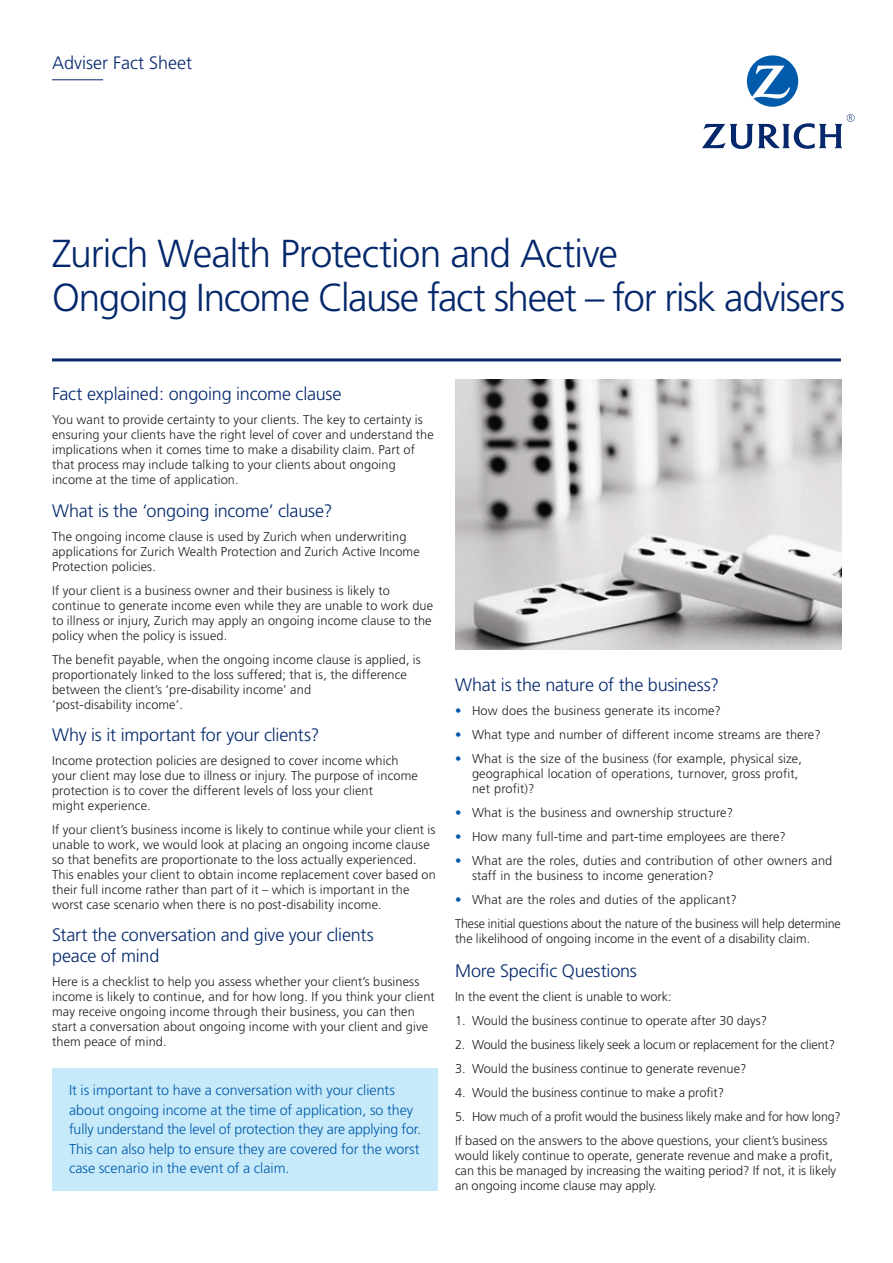
<style>
.page{position:relative;width:893px;height:1263px;background:#fff}
.page>*{position:absolute;margin:0;border:0;box-sizing:border-box;transform-origin:0 0}
.t1{font:300 39px/43.5px "Frutiger";letter-spacing:-.03em;color:#04286b}
.t2{font:300 18px/21px "Frutiger";letter-spacing:-.01em;color:#04286b}
.t3{font:300 14.25px/19.5px "Frutiger";color:#015aaa}
.t4{font:300 12.75px/15px "Frutiger";letter-spacing:.01em;color:#231f20}
.t5{font:300 12.75px/24px "Frutiger";letter-spacing:-.01em;color:#231f20}
.s1{color:#015aaa}
</style>
<div class="page">
<hr style="left:52px;top:79px;width:51px;height:1px;background:#04286b">
<div style="left:52px;top:1068px;width:386px;height:122px;background:#c6eafa"></div>
<hr style="left:52px;top:358px;width:789px;height:3px;background:#04286b">
<img style="left:455px;top:379px;width:387px;height:270px">
<svg style="left:747px;top:55px;width:51px;height:52px"></svg>
<svg style="left:702px;top:114px;width:152px;height:35px"></svg>
<h2 class="t2" style="left:52px;top:52px;width:141px">Adviser Fact Sheet</h2>
<h1 class="t1" style="left:52px;top:233px;width:794px">Zurich Wealth Protection and Active<br>Ongoing Income Clause fact sheet – for risk advisers</h1>
<h2 class="t2" style="left:52px;top:384px;width:291px">Fact explained: ongoing income clause</h2>
<p class="t4" style="left:52px;top:413px;width:383px">You want to provide certainty to your clients. The key to certainty is ensuring your clients have the right level of cover and understand the implications when it comes time to make a disability claim. Part of that process may include talking to your clients about ongoing income at the time of application.</p>
<h2 class="t2" style="left:52px;top:500px;width:282px">What is the ‘ongoing income’ clause?</h2>
<p class="t4" style="left:52px;top:529px;width:369px">The ongoing income clause is used by Zurich when underwriting applications for Zurich Wealth Protection and Zurich Active Income<br>Protection policies.</p>
<p class="t4" style="left:52px;top:583px;width:383px">If your client is a business owner and their business is likely to continue to generate income even while they are unable to work due to illness or injury, Zurich may apply an ongoing income clause to the policy when the policy is issued.</p>
<p class="t4" style="left:52px;top:652px;width:370px">The benefit payable, when the ongoing income clause is applied, is proportionately linked to the loss suffered; that is, the difference between the client’s ‘pre-disability income’ and<br>‘post-disability income’.</p>
<h2 class="t2" style="left:52px;top:724px;width:269px">Why is it important for your clients?</h2>
<p class="t4" style="left:52px;top:753px;width:367px">Income protection policies are designed to cover income which your client may lose due to illness or injury. The purpose of income protection is to cover the different levels of loss your client<br>might experience.</p>
<p class="t4" style="left:52px;top:822px;width:385px">If your client’s business income is likely to continue while your client is unable to work, we would look at placing an ongoing income clause so that benefits are proportionate to the loss actually experienced.<br>This enables your client to obtain income replacement cover based on their full income rather than part of it – which is important in the worst case scenario when there is no post-disability income.</p>
<h2 class="t2" style="left:52px;top:924px;width:323px">Start the conversation and give your clients peace of mind</h2>
<p class="t4" style="left:52px;top:974px;width:384px">Here is a checklist to help you assess whether your client’s business income is likely to continue, and for how long. If you think your client may receive ongoing income through their business, you can then start a conversation about ongoing income with your client and give them peace of mind.</p>
<p class="t3" style="left:69px;top:1081px;width:353px">It is important to have a conversation with your clients about ongoing income at the time of application, so they fully understand the level of protection they are applying for.<br>This can also help to ensure they are covered for the worst case scenario in the event of a claim.</p>
<h2 class="t2" style="left:455px;top:675px;width:266px">What is the nature of the business?</h2>
<p class="t4" style="left:455px;top:703px;width:267px"><span class="s1">•</span> How does the business generate its income?</p>
<p class="t4" style="left:455px;top:727px;width:367px"><span class="s1">•</span> What type and number of different income streams are there?</p>
<p class="t4" style="left:472px;top:751px;width:331px;text-indent:-17px"><span class="s1">•</span> What is the size of the business (for example, physical size, geographical location of operations, turnover, gross profit, net profit)?</p>
<p class="t4" style="left:455px;top:805px;width:280px"><span class="s1">•</span> What is the business and ownership structure?</p>
<p class="t4" style="left:455px;top:829px;width:332px"><span class="s1">•</span> How many full-time and part-time employees are there?</p>
<p class="t4" style="left:472px;top:853px;width:362px;text-indent:-17px"><span class="s1">•</span> What are the roles, duties and contribution of other owners and staff in the business to income generation?</p>
<p class="t5" style="left:455px;top:888px;width:387px"><span class="s1">•</span> What are the roles and duties of the applicant?<br>These initial questions about the nature of the business will help determine</p>
<p class="t4" style="left:455px;top:931px;width:357px">the likelihood of ongoing income in the event of a disability claim.</p>
<h2 class="t2" style="left:455px;top:961px;width:183px">More Specific Questions</h2>
<p class="t4" style="left:455px;top:990px;width:218px">In the event the client is unable to work:</p>
<p class="t4" style="left:455px;top:1014px;width:314px">1. Would the business continue to operate after 30 days?</p>
<p class="t5" style="left:455px;top:1033px;width:382px">2. Would the business likely seek a locum or replacement for the client?</p>
<p class="t4" style="left:455px;top:1062px;width:293px">3. Would the business continue to generate revenue?</p>
<p class="t4" style="left:455px;top:1086px;width:271px">4. Would the business continue to make a profit?</p>
<p class="t4" style="left:455px;top:1105px;width:387px;line-height:24px">5. How much of a profit would the business likely make and for how long?<br>If based on the answers to the above questions, your client’s business</p>
<p class="t4" style="left:455px;top:1149px;width:383px">would likely continue to operate, generate revenue and make a profit, can this be managed by increasing the waiting period? If not, it is likely an ongoing income clause may apply.</p>
</div>
